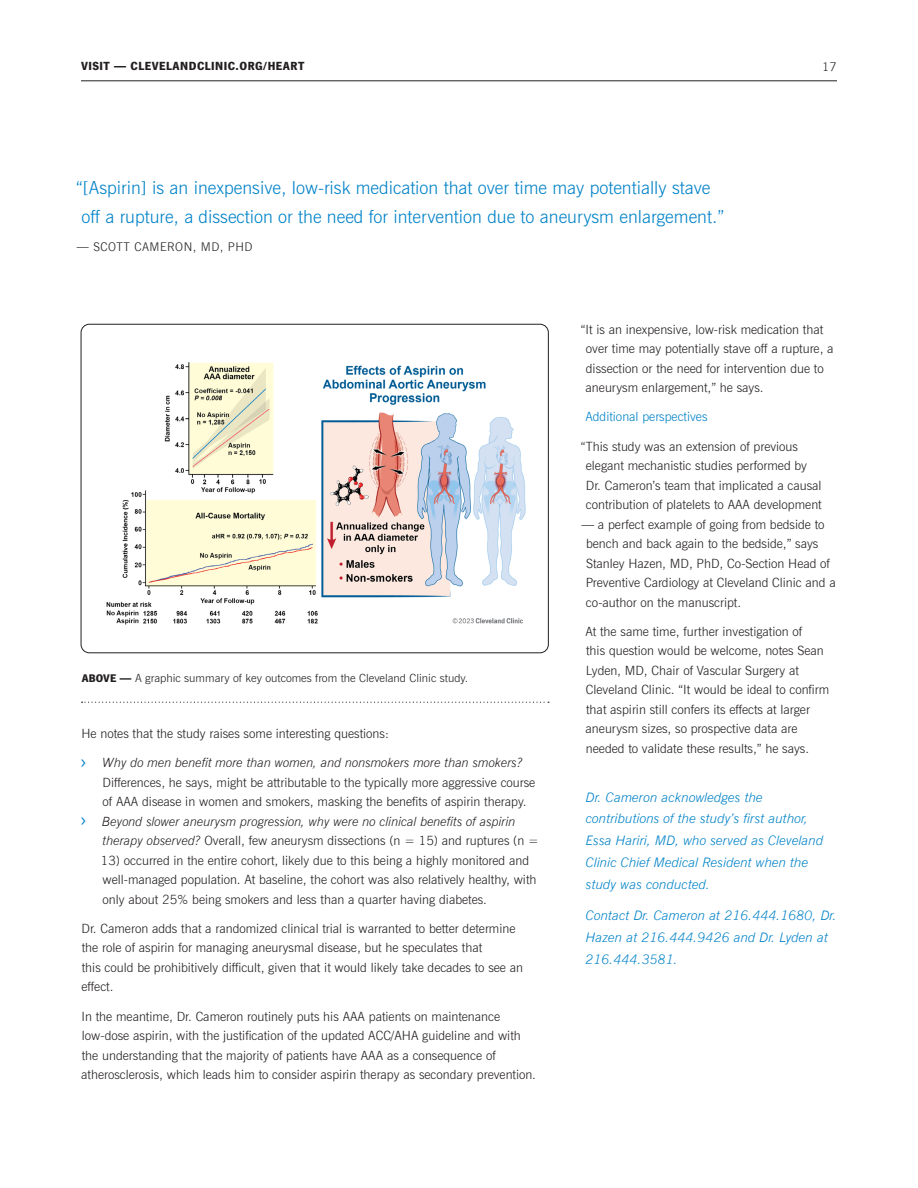
<style>
.page{position:relative;width:918px;height:1188px;background:#fff}
.page>*{position:absolute;margin:0;border:0;box-sizing:border-box;transform-origin:0 0}
.t1{font:300 18px/28.5px "News Gothic BT";color:#0082c8}
.t2{font:italic 300 13.2px/21.8px "News Gothic BT";color:#0082c8}
.t3{font:300 12.75px/19.5px "News Gothic BT";color:#231f20}
.t4{font:italic 300 12.75px/19.5px "News Gothic BT";color:#231f20}
.t5{font:300 12.75px "News Gothic BT";color:#0082c8}
.t6{font:900 12px "News Gothic LT Std";letter-spacing:.04em;color:#231f20}
.t7{font:300 12px "News Gothic BT";letter-spacing:.04em;color:#231f20}
.t8{font:300 11.25px "News Gothic BT";color:#231f20}
.s1{font-family:"News Gothic LT Std";font-weight:900}
.s2{font-size:22.5px;color:#0082c8}
.s3{font-style:italic}
.s4{font-style:normal;font-size:22.5px;color:#0082c8}
.s5{font-style:normal}
</style>
<div class="page">
<hr style="left:81px;top:81px;width:756px;height:1px;background:#231f20">
<img style="left:106px;top:362px;width:420px;height:263px">
<div style="left:81px;top:324px;width:468px;height:329px;border:1px solid #231f20;border-radius:8px"></div>
<svg style="left:82px;top:702px;width:467px;height:1px"></svg>
<p class="t6" style="left:81px;top:59px;width:225px">VISIT — CLEVELANDCLINIC.ORG/HEART</p>
<p class="t7" style="left:822px;top:59px;width:16px">17</p>
<p class="t1" style="left:76px;top:174px;width:649px">“[Aspirin] is an inexpensive, low-risk medication that over time may potentially stave off a rupture, a dissection or the need for intervention due to aneurysm enlargement.”</p>
<p class="t7" style="left:77px;top:240px;width:177px">— SCOTT CAMERON, MD, PHD</p>
<p class="t8" style="left:82px;top:672px;width:388px"><span class="s1">ABOVE —</span> A graphic summary of key outcomes from the Cleveland Clinic study.</p>
<p class="t3" style="left:82px;top:723px;width:309px">He notes that the study raises some interesting questions:</p>
<p class="t3" style="left:103px;top:753px;width:434px;text-indent:-23px"><span class="s2">›</span> <span class="s3">Why do men benefit more than women, and nonsmokers more than smokers?<br></span>Differences, he says, might be attributable to the typically more aggressive course of AAA disease in women and smokers, masking the benefits of aspirin therapy.</p>
<p class="t4" style="left:103px;top:811px;width:438px;text-indent:-23px"><span class="s4">›</span> Beyond slower aneurysm progression, why were no clinical benefits of aspirin therapy observed? <span class="s5">Overall, few aneurysm dissections (n = 15) and ruptures (n =</span></p>
<p class="t3" style="left:101px;top:850px;width:437px">13) occurred in the entire cohort, likely due to this being a highly monitored and well-managed population. At baseline, the cohort was also relatively healthy, with only about 25% being smokers and less than a quarter having diabetes.</p>
<p class="t3" style="left:82px;top:918px;width:443px">Dr. Cameron adds that a randomized clinical trial is warranted to better determine the role of aspirin for managing aneurysmal disease, but he speculates that<br>this could be prohibitively difficult, given that it would likely take decades to see an effect.</p>
<p class="t3" style="left:81px;top:1006px;width:456px">In the meantime, Dr. Cameron routinely puts his AAA patients on maintenance low-dose aspirin, with the justification of the updated ACC/AHA guideline and with the understanding that the majority of patients have AAA as a consequence of atherosclerosis, which leads him to consider aspirin therapy as secondary prevention.</p>
<p class="t3" style="left:586px;top:319px;width:250px;text-indent:-5px">“It is an inexpensive, low-risk medication that over time may potentially stave off a rupture, a dissection or the need for intervention due to aneurysm enlargement,” he says.</p>
<p class="t5" style="left:585px;top:409px;width:124px">Additional perspectives</p>
<p class="t3" style="left:586px;top:436px;width:237px;text-indent:-5px">“This study was an extension of previous elegant mechanistic studies performed by Dr. Cameron’s team that implicated a causal contribution of platelets to AAA development</p>
<p class="t3" style="left:586px;top:514px;width:251px;text-indent:-4px">— a perfect example of going from bedside to bench and back again to the bedside,” says Stanley Hazen, MD, PhD, Co-Section Head of Preventive Cardiology at Cleveland Clinic and a co-author on the manuscript.</p>
<p class="t3" style="left:585px;top:621px;width:245px">At the same time, further investigation of<br>this question would be welcome, notes Sean Lyden, MD, Chair of Vascular Surgery at Cleveland Clinic. “It would be ideal to confirm that aspirin still confers its effects at larger aneurysm sizes, so prospective data are needed to validate these results,” he says.</p>
<p class="t2" style="left:586px;top:786px;width:239px">Dr. Cameron acknowledges the contributions of the study’s first author, Essa Hariri, MD, who served as Cleveland Clinic Chief Medical Resident when the study was conducted.</p>
<p class="t2" style="left:585px;top:904px;width:253px">Contact Dr. Cameron at 216.444.1680, Dr.<br>Hazen at 216.444.9426 and Dr. Lyden at<br>216.444.3581.</p>
</div>
